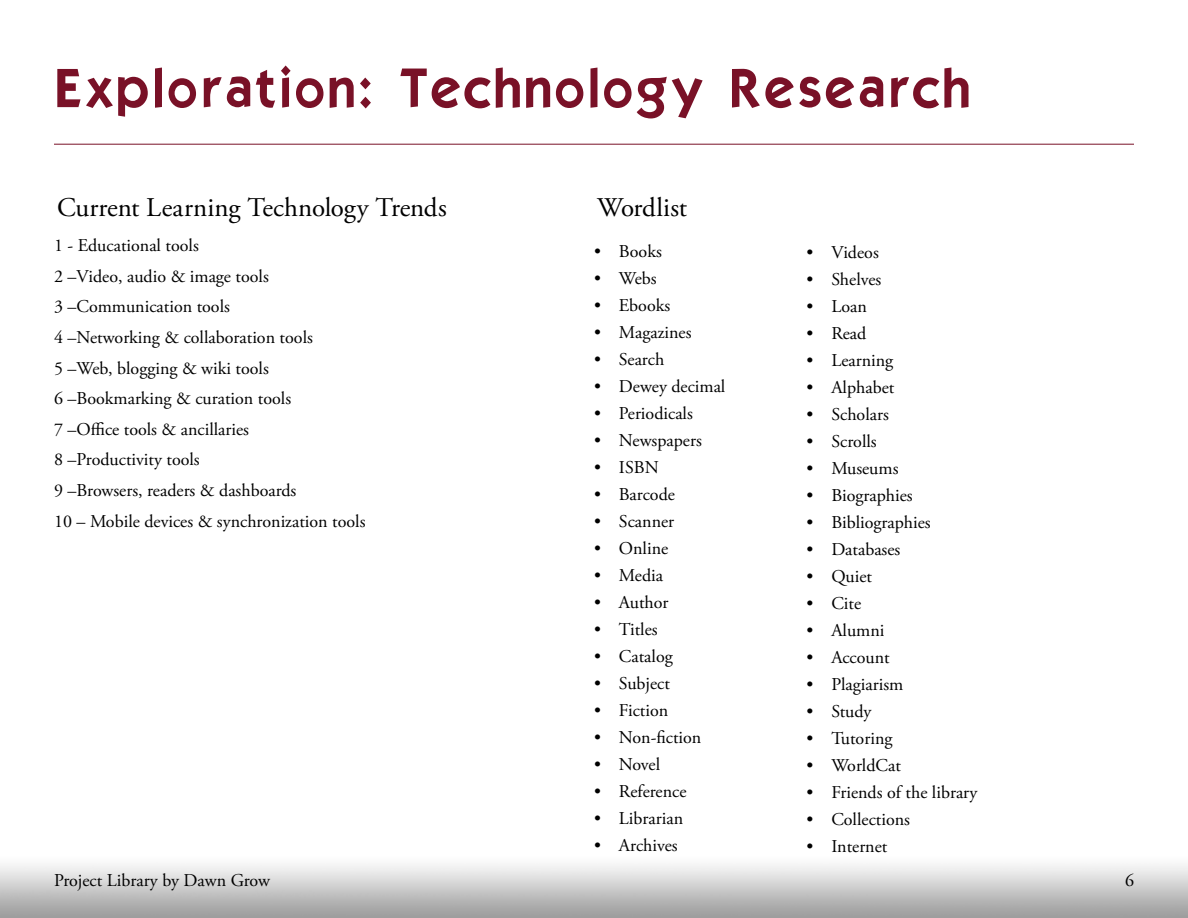
<style>
.page{position:relative;width:1188px;height:918px;background:#fff}
.page>*{position:absolute;margin:0;border:0;box-sizing:border-box;transform-origin:0 0}
.t1{font:54px "ELEGANCE";letter-spacing:.1em;color:#791127}
.t2{font:27px "Adobe Garamond Pro";color:#000}
.t3{font:18px/30.6px "Adobe Garamond Pro";color:#000}
</style>
<div class="page">
<hr style="left:54px;top:144px;width:1080px;height:1px;background:#791127">
<h1 class="t1" style="left:57px;top:54px;width:913px">Exploration: Technology Research</h1>
<h2 class="t2" style="left:57px;top:191px;width:391px">Current Learning Technology Trends</h2>
<p class="t3" style="left:54px;top:231px;width:313px">1 - Educational tools<br>2 –Video, audio &amp; image tools<br>3 –Communication tools<br>4 –Networking &amp; collaboration tools<br>5 –Web, blogging &amp; wiki tools<br>6 –Bookmarking &amp; curation tools<br>7 –Office tools &amp; ancillaries<br>8 –Productivity tools<br>9 –Browsers, readers &amp; dashboards<br>10 – Mobile devices &amp; synchronization tools</p>
<h2 class="t2" style="left:597px;top:191px;width:92px">Wordlist</h2>
<p class="t3" style="left:594px;top:236px;width:69px">• Books</p>
<p class="t3" style="left:594px;top:263px;width:64px">• Webs</p>
<p class="t3" style="left:594px;top:290px;width:78px">• Ebooks</p>
<p class="t3" style="left:594px;top:317px;width:99px">• Magazines</p>
<p class="t3" style="left:594px;top:344px;width:72px">• Search</p>
<p class="t3" style="left:594px;top:371px;width:133px">• Dewey decimal</p>
<p class="t3" style="left:594px;top:398px;width:100px">• Periodicals</p>
<p class="t3" style="left:594px;top:425px;width:109px">• Newspapers</p>
<p class="t3" style="left:594px;top:452px;width:66px">• ISBN</p>
<p class="t3" style="left:594px;top:479px;width:83px">• Barcode</p>
<p class="t3" style="left:594px;top:506px;width:82px">• Scanner</p>
<p class="t3" style="left:594px;top:533px;width:76px">• Online</p>
<p class="t3" style="left:594px;top:560px;width:71px">• Media</p>
<p class="t3" style="left:594px;top:587px;width:76px">• Author</p>
<p class="t3" style="left:594px;top:614px;width:65px">• Titles</p>
<p class="t3" style="left:594px;top:641px;width:80px">• Catalog</p>
<p class="t3" style="left:594px;top:668px;width:77px">• Subject</p>
<p class="t3" style="left:594px;top:695px;width:76px">• Fiction</p>
<p class="t3" style="left:594px;top:722px;width:109px">• Non-fiction</p>
<p class="t3" style="left:594px;top:749px;width:68px">• Novel</p>
<p class="t3" style="left:594px;top:776px;width:94px">• Reference</p>
<p class="t3" style="left:594px;top:803px;width:91px">• Librarian</p>
<p class="t3" style="left:594px;top:830px;width:85px">• Archives</p>
<p class="t3" style="left:806px;top:237px;width:74px">• Videos</p>
<p class="t3" style="left:806px;top:264px;width:77px">• Shelves</p>
<p class="t3" style="left:806px;top:291px;width:62px">• Loan</p>
<p class="t3" style="left:806px;top:318px;width:61px">• Read</p>
<p class="t3" style="left:806px;top:345px;width:88px">• Learning</p>
<p class="t3" style="left:806px;top:372px;width:89px">• Alphabet</p>
<p class="t3" style="left:806px;top:399px;width:84px">• Scholars</p>
<p class="t3" style="left:806px;top:426px;width:72px">• Scrolls</p>
<p class="t3" style="left:806px;top:453px;width:94px">• Museums</p>
<p class="t3" style="left:806px;top:480px;width:108px">• Biographies</p>
<p class="t3" style="left:806px;top:507px;width:126px">• Bibliographies</p>
<p class="t3" style="left:806px;top:534px;width:96px">• Databases</p>
<p class="t3" style="left:806px;top:561px;width:67px">• Quiet</p>
<p class="t3" style="left:806px;top:588px;width:56px">• Cite</p>
<p class="t3" style="left:806px;top:615px;width:80px">• Alumni</p>
<p class="t3" style="left:806px;top:642px;width:85px">• Account</p>
<p class="t3" style="left:806px;top:669px;width:98px">• Plagiarism</p>
<p class="t3" style="left:806px;top:696px;width:67px">• Study</p>
<p class="t3" style="left:806px;top:723px;width:88px">• Tutoring</p>
<p class="t3" style="left:806px;top:750px;width:96px">• WorldCat</p>
<p class="t3" style="left:806px;top:777px;width:173px">• Friends of the library</p>
<p class="t3" style="left:806px;top:804px;width:105px">• Collections</p>
<p class="t3" style="left:806px;top:831px;width:83px">• Internet</p>
<p class="t3" style="left:54px;top:866px;width:217px">Project Library by Dawn Grow</p>
<p class="t3" style="left:1125px;top:866px;width:10px">6</p>
</div>
